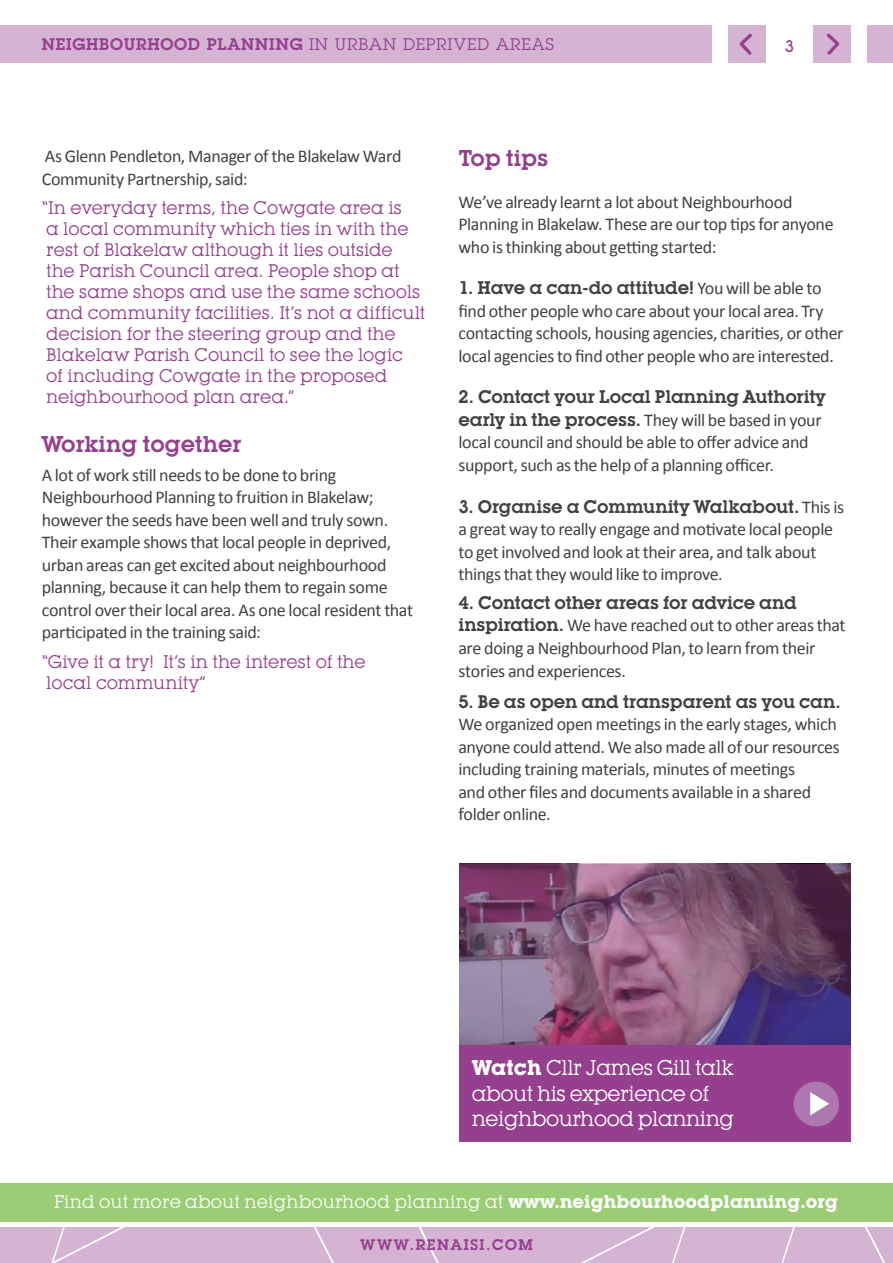
<style>
.page{position:relative;width:893px;height:1263px;background:#fff}
.page>*{position:absolute;margin:0;border:0;box-sizing:border-box;transform-origin:0 0}
.t1{font:600 22.5px "Lubalin Graph IT Cby BT";color:#95408e}
.t2{font:21px/25.5px "Lubalin Graph IT Cby BT";letter-spacing:-.02em;color:#fff}
.t3{font:18px/22.5px "Calibri";letter-spacing:-.02em;color:#414042}
.t4{font:18px/21px "Lubalin Graph IT Cby BT";color:#95408e}
.t5{font:600 18px "Lubalin Graph IT Cby BT";letter-spacing:-.01em;color:#414042}
.t6{font:18px "Lubalin Graph IT Cby BT";letter-spacing:.01em;color:#fff}
.t7{font:600 16.5px "Lubalin Graph";letter-spacing:.05em;color:#95408e}
.t8{font:500 16.5px "Lubalin Graph IT Cby BT";color:#95408e}
.t9{font:600 15px "Lubalin Graph";letter-spacing:.1em;color:#95408e}
.s1{font-weight:400}
.s2{font-family:"Calibri";font-weight:400}
.s3{font-family:"Lubalin Graph IT Cby BT";font-weight:600}
.s4{font-weight:700}
</style>
<div class="page">
<svg style="left:0;top:1141px;width:578px;height:122px"></svg>
<svg style="left:580px;top:1100px;width:313px;height:163px"></svg>
<svg style="left:348px;top:25px;width:545px;height:38px"></svg>
<div style="left:0;top:1183px;width:893px;height:39px;background:#9acd76"></div>
<svg style="left:459px;top:864px;width:391px;height:181px;background:#7c5579"></svg>
<div style="left:459px;top:1045px;width:391px;height:96px;background:#95408e"></div>
<svg style="left:794px;top:1082px;width:45px;height:44px"></svg>
<div style="left:0;top:26px;width:711px;height:37px;background:#d5b3d2"></div>
<div style="left:867px;top:26px;width:26px;height:37px;background:#d5b3d2"></div>
<div style="left:728px;top:26px;width:37px;height:37px;background:#d5b3d2"></div>
<svg style="left:739px;top:34px;width:13px;height:21px"></svg>
<div style="left:813px;top:26px;width:37px;height:37px;background:#d5b3d2"></div>
<svg style="left:827px;top:34px;width:12px;height:21px"></svg>
<p class="t7" style="left:42px;top:33px;width:514px">NEIGHBOURHOOD PLANNING <span class="s1">IN URBAN DEPRIVED AREAS</span></p>
<p class="t8" style="left:785px;top:36px;width:11px">3</p>
<p class="t3" style="left:42px;top:144px;width:361px">As Glenn Pendleton, Manager of the Blakelaw Ward<br>Community Partnership, said:</p>
<p class="t4" style="left:42px;top:197px;width:385px">“In everyday terms, the Cowgate area is<br>a local community which ties in with the rest of Blakelaw although it lies outside<br>the Parish Council area. People shop at the same shops and use the same schools and community facilities. It’s not a difficult decision for the steering group and the Blakelaw Parish Council to see the logic<br>of including Cowgate in the proposed neighbourhood plan area.”</p>
<p class="t1" style="left:42px;top:430px;width:201px">Working together</p>
<p class="t3" style="left:42px;top:462px;width:373px">A lot of work still needs to be done to bring Neighbourhood Planning to fruition in Blakelaw; however the seeds have been well and truly sown.<br>Their example shows that local people in deprived, urban areas can get excited about neighbourhood planning, because it can help them to regain some control over their local area. As one local resident that participated in the training said:</p>
<p class="t4" style="left:42px;top:650px;width:325px">“Give it a try! It’s in the interest of the local community”</p>
<p class="t1" style="left:458px;top:144px;width:92px">Top tips</p>
<p class="t3" style="left:458px;top:190px;width:377px">We’ve already learnt a lot about Neighbourhood<br>Planning in Blakelaw. These are our top tips for anyone who is thinking about getting started:</p>
<p class="t5" style="left:458px;top:277px;width:365px">1. Have a can-do attitude! <span class="s2">You will be able to</span></p>
<p class="t3" style="left:458px;top:299px;width:387px">find other people who care about your local area. Try contacting schools, housing agencies, charities, or other local agencies to find other people who are interested.</p>
<p class="t5" style="left:458px;top:386px;width:369px">2. Contact your Local Planning Authority</p>
<p class="t3" style="left:458px;top:408px;width:365px"><span class="s3">early in the process.</span> They will be based in your local council and should be able to offer advice and support, such as the help of a planning officer.</p>
<p class="t5" style="left:458px;top:495px;width:387px">3. Organise a Community Walkabout. <span class="s2">This is</span></p>
<p class="t3" style="left:458px;top:517px;width:376px">a great way to really engage and motivate local people to get involved and look at their area, and talk about things that they would like to improve.</p>
<p class="t5" style="left:458px;top:592px;width:340px">4. Contact other areas for advice and</p>
<p class="t3" style="left:458px;top:613px;width:389px"><span class="s3">inspiration.</span> We have reached out to other areas that are doing a Neighbourhood Plan, to learn from their stories and experiences.</p>
<p class="t5" style="left:458px;top:690px;width:384px">5. Be as open and transparent as you can.</p>
<p class="t3" style="left:458px;top:712px;width:383px">We organized open meetings in the early stages, which anyone could attend. We also made all of our resources including training materials, minutes of meetings<br>and other files and documents available in a shared folder online.</p>
<p class="t2" style="left:472px;top:1055px;width:264px"><span class="s4">Watch</span> Cllr James Gill talk about his experience of neighbourhood planning</p>
<p class="t6" style="left:54px;top:1191px;width:785px">Find out more about neighbourhood planning at <span class="s4">www.neighbourhoodplanning.org</span></p>
<p class="t9" style="left:360px;top:1234px;width:174px">WWW.RENAISI.COM</p>
</div>
